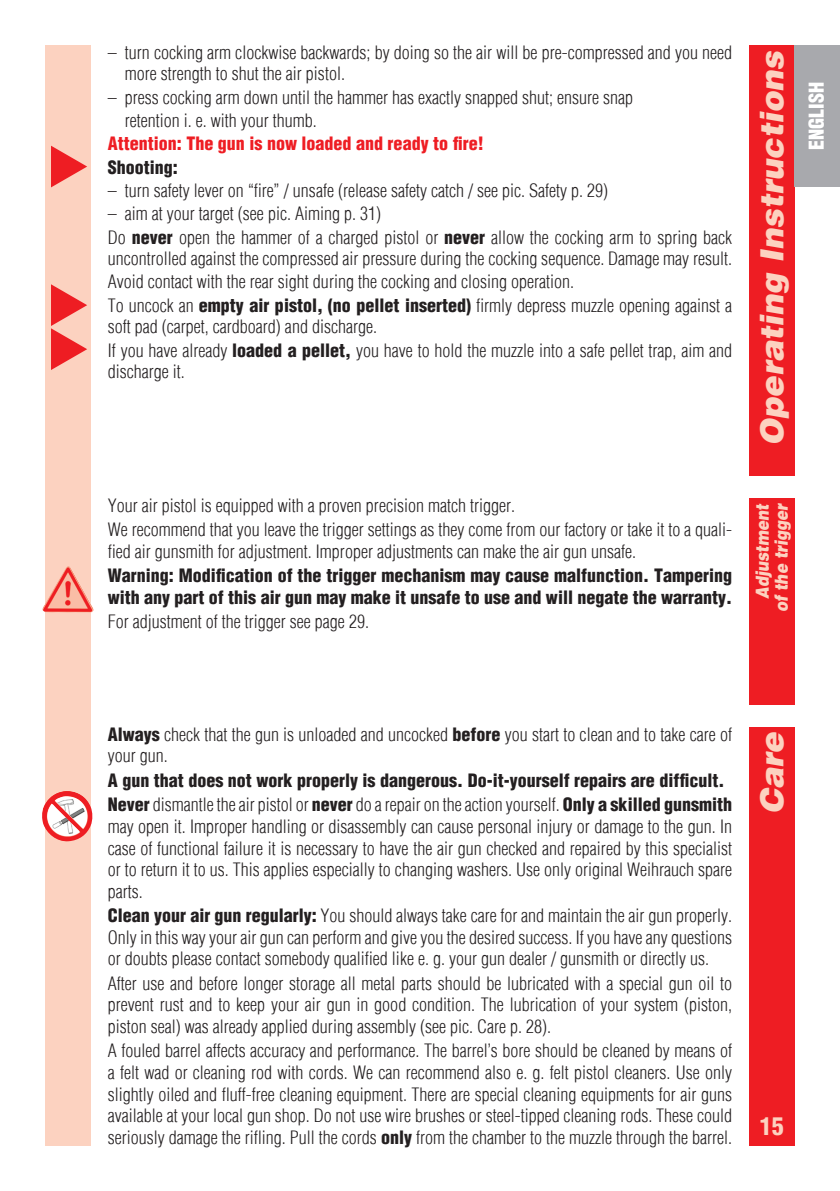
<style>
.page{position:relative;width:840px;height:1191px;background:#fff}
.page>*{position:absolute;margin:0;border:0;box-sizing:border-box;transform-origin:0 0}
.t1{font:italic 900 32px "Helvetica LT";letter-spacing:-.01em;color:#fcd2c0}
.t2{font:900 condensed 24px "Helvetica LT";color:#fcd2c0}
.t3{font:900 condensed 20px "Helvetica LT";color:#fff}
.t4{font:300 condensed 18px/21.6px "Helvetica LT";color:#231f20}
.t5{font:900 condensed 18px/21.6px "Helvetica LT";color:#231f20}
.t6{font:900 condensed 18px "Helvetica LT";color:#ee1d23}
.t7{font:italic 900 18px/19px "Helvetica LT";letter-spacing:-.01em;color:#fcd2c0;text-align:right;scale:.84 1}
.s1{font-weight:900}
.s2{font-weight:300}
</style>
<div class="page">
<div style="left:748px;top:727px;width:46px;height:418px;background:#ee1d23"></div>
<div style="left:748px;top:45px;width:46px;height:430px;background:#ee1d23"></div>
<div style="left:45px;top:45px;width:46px;height:1100px;background:#fcd2c0"></div>
<div style="left:748px;top:498px;width:46px;height:206px;background:#ee1d23"></div>
<img style="left:42px;top:566px;width:52px;height:46px">
<img style="left:42px;top:791px;width:51px;height:51px">
<div style="left:794px;top:45px;width:45px;height:142px;background:#a8a9ad"></div>
<p class="t4" style="left:125px;top:41px;width:608px;text-indent:-17px">– turn cocking arm clockwise backwards; by doing so the air will be pre-compressed and you need more strength to shut the air pistol.</p>
<p class="t4" style="left:125px;top:86px;width:509px;line-height:23.2px;text-indent:-17px">– press cocking arm down until the hammer has exactly snapped shut; ensure snap retention i. e. with your thumb.</p>
<p class="t6" style="left:108px;top:132px;width:377px">Attention: The gun is now loaded and ready to fire!</p>
<p class="t5" style="left:108px;top:156px;width:72px">Shooting:</p>
<p class="t4" style="left:108px;top:179px;width:501px">– turn safety lever on “fire” / unsafe (release safety catch / see pic. Safety p. 29)</p>
<p class="t4" style="left:108px;top:202px;width:625px;line-height:23.2px">– aim at your target (see pic. Aiming p. 31)<br>Do <span class="s1">never</span> open the hammer of a charged pistol or <span class="s1">never</span> allow the cocking arm to spring back</p>
<p class="t4" style="left:108px;top:247px;width:625px;line-height:23.2px">uncontrolled against the compressed air pressure during the cocking sequence. Damage may result.<br>Avoid contact with the rear sight during the cocking and closing operation.<br>To uncock an <span class="s1">empty air pistol, (no pellet inserted)</span> firmly depress muzzle opening against a</p>
<p class="t4" style="left:108px;top:315px;width:625px;line-height:23.2px">soft pad (carpet, cardboard) and discharge.<br>If you have already <span class="s1">loaded a pellet,</span> you have to hold the muzzle into a safe pellet trap, aim and</p>
<p class="t4" style="left:108px;top:361px;width:78px">discharge it.</p>
<p class="t4" style="left:108px;top:493px;width:625px;line-height:24.4px">Your air pistol is equipped with a proven precision match trigger.<br>We recommend that you leave the trigger settings as they come from our factory or take it to a quali-</p>
<p class="t4" style="left:108px;top:540px;width:529px">fied air gunsmith for adjustment. Improper adjustments can make the air gun unsafe.</p>
<p class="t5" style="left:108px;top:564px;width:625px">Warning: Modification of the trigger mechanism may cause malfunction. Tampering with any part of this air gun may make it unsafe to use and will negate the warranty.</p>
<p class="t4" style="left:108px;top:611px;width:262px">For adjustment of the trigger see page 29.</p>
<h1 class="t1" style="left:750px;top:446px;width:397px;rotate:-90deg">Operating Instructions</h1>
<p class="t3" style="left:803px;top:150px;width:69px;rotate:-90deg">ENGLISH</p>
<p class="t7" style="left:752px;top:612px;width:132px;rotate:-90deg">Adjustment of the trigger</p>
<p class="t4" style="left:108px;top:723px;width:625px"><span class="s1">Always</span> check that the gun is unloaded and uncocked <span class="s1">before</span> you start to clean and to take care of your gun.</p>
<p class="t5" style="left:108px;top:768px;width:625px;line-height:24.4px">A gun that does not work properly is dangerous. Do-it-yourself repairs are difficult.<br>Never <span class="s2">dismantle the air pistol or</span> never <span class="s2">do a repair on the action yourself.</span> Only a skilled gunsmith</p>
<p class="t4" style="left:108px;top:815px;width:625px;text-align:justify">may open it. Improper handling or disassembly can cause personal injury or damage to the gun. In case of functional failure it is necessary to have the air gun checked and repaired by this specialist or to return it to us. This applies especially to changing washers. Use only original Weihrauch spare parts.</p>
<p class="t4" style="left:108px;top:904px;width:625px;text-align:justify"><span class="s1">Clean your air gun regularly:</span> You should always take care for and maintain the air gun properly.<br>Only in this way your air gun can perform and give you the desired success. If you have any questions or doubts please contact somebody qualified like e. g. your gun dealer / gunsmith or directly us.</p>
<p class="t4" style="left:108px;top:972px;width:625px;text-align:justify">After use and before longer storage all metal parts should be lubricated with a special gun oil to prevent rust and to keep your air gun in good condition. The lubrication of your system (piston, piston seal) was already applied during assembly (see pic. Care p. 28).</p>
<p class="t4" style="left:108px;top:1040px;width:625px;text-align:justify">A fouled barrel affects accuracy and performance. The barrel’s bore should be cleaned by means of a felt wad or cleaning rod with cords. We can recommend also e. g. felt pistol cleaners. Use only slightly oiled and fluff-free cleaning equipment. There are special cleaning equipments for air guns available at your local gun shop. Do not use wire brushes or steel-tipped cleaning rods. These could seriously damage the rifling. Pull the cords <span class="s1">only</span> from the chamber to the muzzle through the barrel.</p>
<h1 class="t1" style="left:750px;top:814px;width:83px;rotate:-90deg">Care</h1>
<h2 class="t2" style="left:759px;top:1111px;width:25px">15</h2>
</div>
